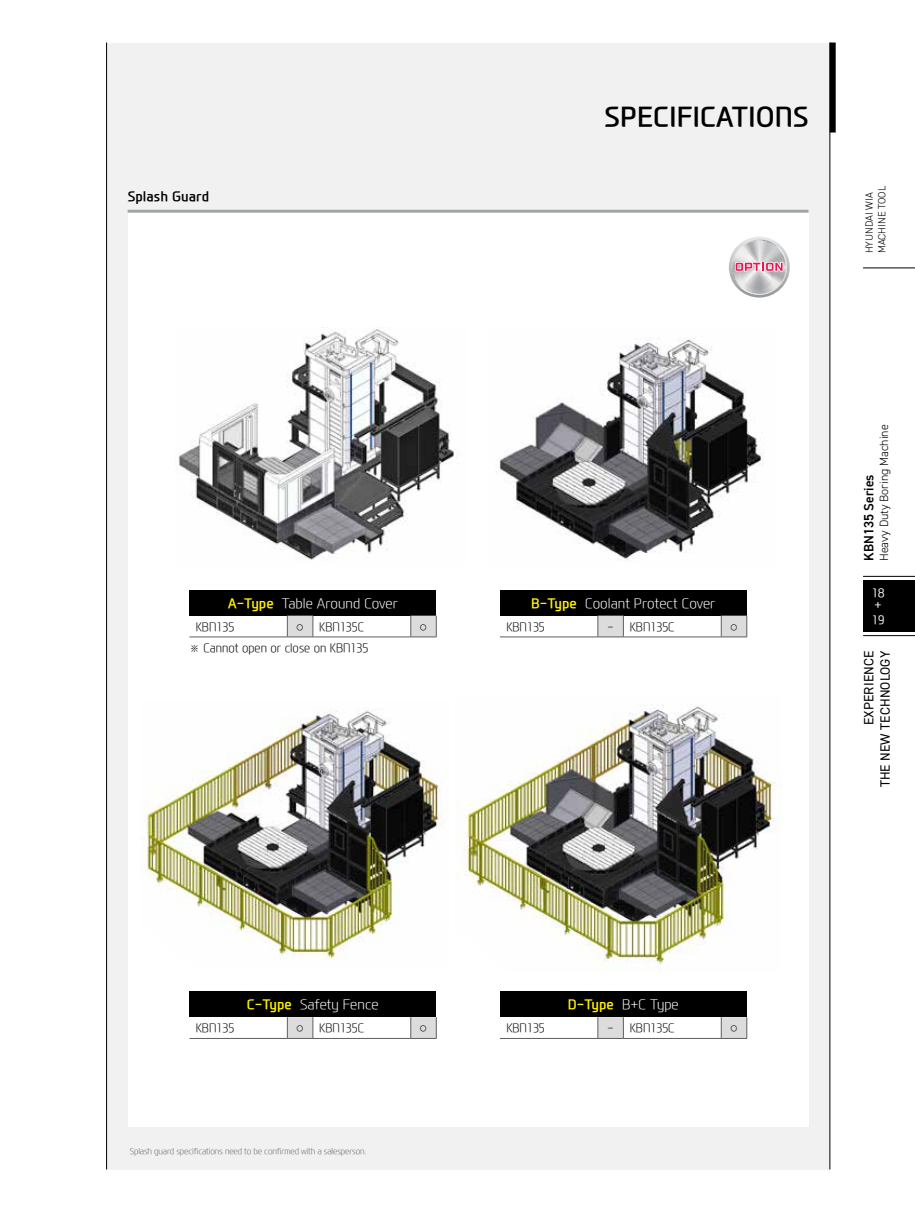
<style>
.page{position:relative;width:915px;height:1212px;background:#fff}
.page>*{position:absolute;margin:0;border:0;box-sizing:border-box;transform-origin:0 0}
.t1{font:700 27px "Modern H";color:#000}
.t2{font:300 13.5px "Modern H Eco";color:#fff}
.t3{font:13.5px/16.2px "DIN2014";letter-spacing:.01em;color:#000;text-align:right}
.t4{font:600 13.5px "DIN2014";color:#000}
.t5{font:700 13.5px "Modern H";color:#000}
.t6{font:300 12px "Modern H Eco";color:#000;scale:.95 1}
.t7{font:300 12px "DIN2014";color:#000}
.t8{font:300 12px/12px "Modern H";color:#fff}
.t9{font:300 10.5px/12.6px "DIN2014";color:#000}
.t10{font:300 8.25px "Modern H Eco";letter-spacing:-.025em;color:#6d6e71}
.s1{font-family:"Modern H";font-weight:700;color:#fff200}
</style>
<div class="page">
<div style="left:106px;top:43px;width:723px;height:1126px;background:#f1f1f1"></div>
<div style="left:128px;top:210px;width:680px;height:917px;background:#fff"></div>
<hr style="left:128px;top:210px;width:680px;height:3px;background:#9fa4a6">
<svg style="left:729px;top:237px;width:60px;height:61px"></svg>
<img style="left:178px;top:327px;width:280px;height:233px">
<img style="left:140px;top:710px;width:300px;height:250px">
<img style="left:456px;top:705px;width:321px;height:262px">
<img style="left:496px;top:338px;width:268px;height:222px">
<div style="left:189px;top:590px;width:247px;height:26px;background:#000"></div>
<hr style="left:189px;top:637px;width:98px;height:1px;background:#5d6061">
<svg style="left:287px;top:616px;width:150px;height:22px"></svg>
<div style="left:189px;top:992px;width:247px;height:25px;background:#000"></div>
<hr style="left:189px;top:1038px;width:98px;height:1px;background:#5d6061">
<svg style="left:287px;top:1017px;width:150px;height:22px"></svg>
<div style="left:500px;top:590px;width:246px;height:26px;background:#000"></div>
<hr style="left:500px;top:637px;width:97px;height:1px;background:#5d6061">
<svg style="left:597px;top:616px;width:150px;height:22px"></svg>
<div style="left:500px;top:992px;width:246px;height:25px;background:#000"></div>
<hr style="left:500px;top:1038px;width:97px;height:1px;background:#5d6061">
<svg style="left:597px;top:1017px;width:150px;height:22px"></svg>
<div style="left:829px;top:43px;width:6px;height:90px;background:#000"></div>
<hr style="left:829px;top:43px;width:1px;height:1126px;background:#000">
<hr style="left:106px;top:43px;width:1px;height:1126px;background:#000">
<div style="left:862px;top:580px;width:52px;height:51px;background:#000"></div>
<hr style="left:862px;top:635px;width:52px;height:1px;background:#000">
<hr style="left:862px;top:576px;width:52px;height:1px;background:#000">
<hr style="left:862px;top:268px;width:52px;height:1px;background:#000">
<p class="t5" style="left:128px;top:187px;width:83px">Splash Guard</p>
<p class="t2" style="left:228px;top:594px;width:172px"><span class="s1">A-Type</span> Table Around Cover</p>
<p class="t6" style="left:196px;top:618px;width:42px">KBN135</p>
<p class="t6" style="left:295px;top:618px;width:74px">○ KBN135C</p>
<p class="t6" style="left:418px;top:618px;width:13px">○</p>
<p class="t6" style="left:189px;top:640px;width:190px">※ Cannot open or close on KBN135</p>
<h1 class="t1" style="left:604px;top:98px;width:206px">SPECIFICATIONS</h1>
<p class="t9" style="left:862px;top:253px;width:69px;rotate:-90deg">HYUNDAI WIA<br>MACHINE TOOL</p>
<p class="t2" style="left:531px;top:594px;width:186px"><span class="s1">B-Type</span> Coolant Protect Cover</p>
<p class="t6" style="left:506px;top:618px;width:42px">KBN135</p>
<p class="t6" style="left:607px;top:618px;width:72px">- KBN135C</p>
<p class="t6" style="left:728px;top:618px;width:13px">○</p>
<p class="t7" style="left:876px;top:561px;width:138px;rotate:-90deg">Heavy Duty Boring Machine</p>
<p class="t4" style="left:859px;top:561px;width:88px;rotate:-90deg">KBN135 Series</p>
<p class="t8" style="left:871px;top:586px;width:14px">18 +</p>
<p class="t8" style="left:871px;top:613px;width:14px">19</p>
<p class="t3" style="left:860px;top:787px;width:138px;rotate:-90deg">EXPERIENCE<br>THE NEW TECHNOLOGY</p>
<p class="t2" style="left:247px;top:995px;width:133px"><span class="s1">C-Type</span> Safety Fence</p>
<p class="t6" style="left:196px;top:1020px;width:42px">KBN135</p>
<p class="t6" style="left:295px;top:1020px;width:74px">○ KBN135C</p>
<p class="t6" style="left:418px;top:1020px;width:13px">○</p>
<p class="t10" style="left:130px;top:1146px;width:238px">Splash guard specifications need to be confirmed with a salesperson.</p>
<p class="t2" style="left:567px;top:995px;width:112px"><span class="s1">D-Type</span> B+C Type</p>
<p class="t6" style="left:506px;top:1020px;width:42px">KBN135</p>
<p class="t6" style="left:607px;top:1020px;width:72px">- KBN135C</p>
<p class="t6" style="left:728px;top:1020px;width:13px">○</p>
</div>
